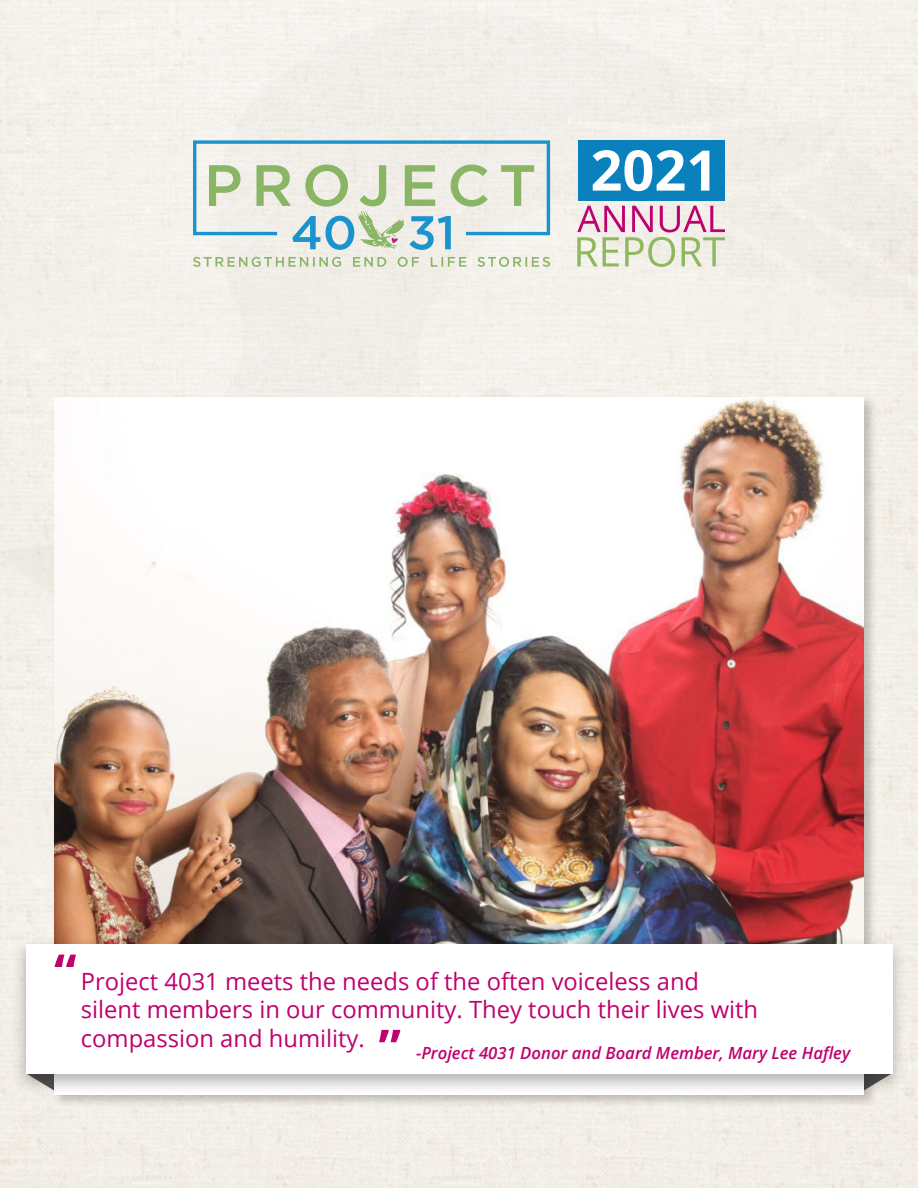
<style>
.page{position:relative;width:918px;height:1188px;background:#fff}
.page>*{position:absolute;margin:0;border:0;box-sizing:border-box;transform-origin:0 0}
.t1{font:700 50.7px "Open Sans";color:#bf006f}
.t2{font:23.7px/28.5px "Open Sans";color:#bf006f}
.t3{font:italic 600 16.8px "Open Sans";color:#bf006f}
</style>
<div class="page">
<div style="left:0;top:0;width:918px;height:1082px;background:#f3f0e9"></div>
<div style="left:54px;top:54px;width:810px;height:686px;background:#f3f0e9"></div>
<div style="left:54px;top:762px;width:394px;height:372px;background:#f3efe8"></div>
<div style="left:470px;top:762px;width:394px;height:372px;background:#f3efe7"></div>
<div style="left:51px;top:394px;width:827px;height:714px;background:#231f20;opacity:.25"></div>
<img style="left:54px;top:397px;width:810px;height:539px">
<div style="left:578px;top:140px;width:146px;height:61px;background:#0a81bc"></div>
<svg style="left:577px;top:206px;width:148px;height:61px"></svg>
<svg style="left:193px;top:140px;width:357px;height:110px"></svg>
<svg style="left:193px;top:257px;width:357px;height:10px"></svg>
<div style="left:11px;top:936px;width:896px;height:160px;background:#231f20;opacity:.35"></div>
<div style="left:26px;top:944px;width:866px;height:130px;background:#fff"></div>
<svg style="left:593px;top:150px;width:116px;height:41px"></svg>
<p class="t1" style="left:54px;top:937px;width:24px">“</p>
<p class="t2" style="left:81px;top:966px;width:679px">Project 4031 meets the needs of the often voiceless and silent members in our community. They touch their lives with compassion and humility.</p>
<p class="t1" style="left:378px;top:1012px;width:24px">”</p>
<p class="t3" style="left:416px;top:1042px;width:436px">-Project 4031 Donor and Board Member, Mary Lee Hafley</p>
</div>
